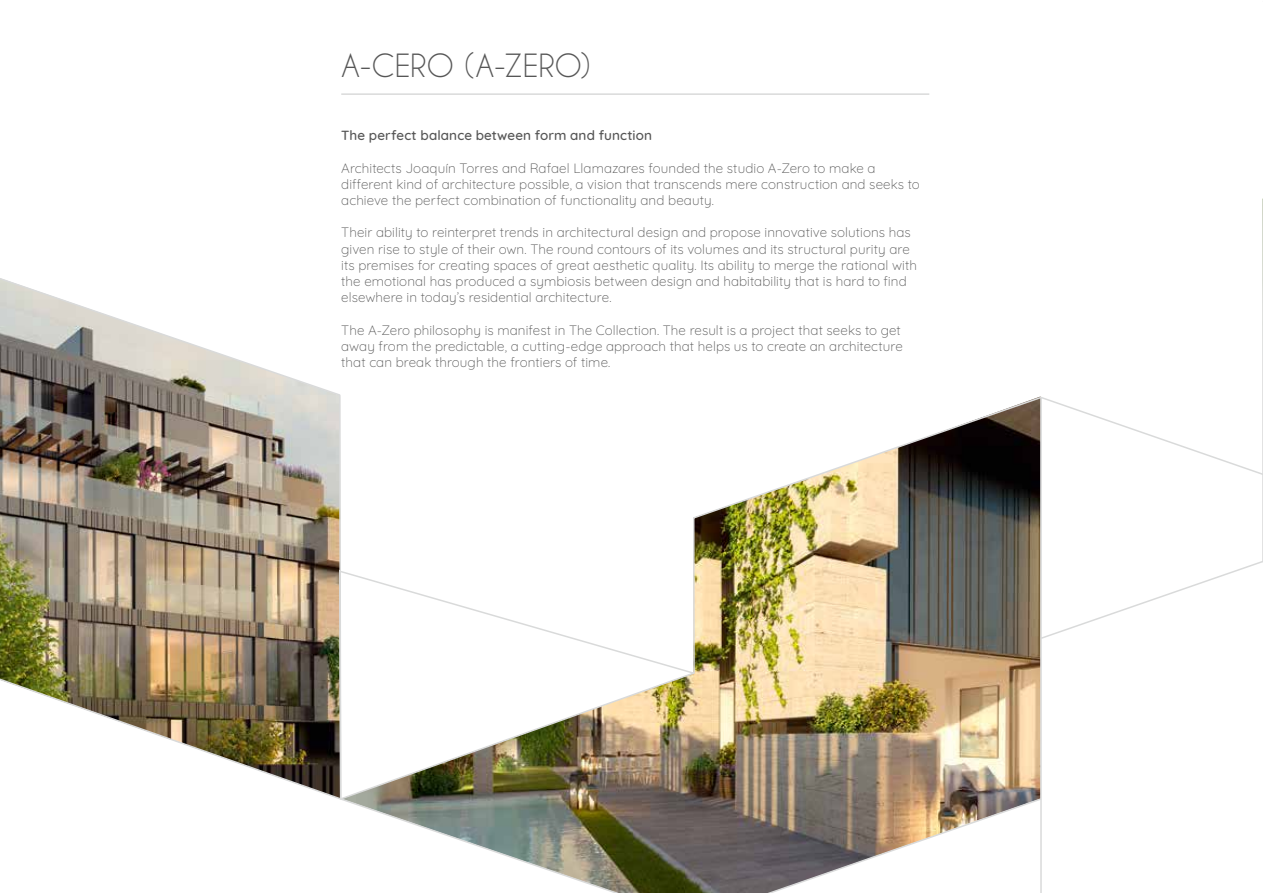
<style>
.page{position:relative;width:1263px;height:893px;background:#fff}
.page>*{position:absolute;margin:0;border:0;box-sizing:border-box;transform-origin:0 0}
.t1{font:30px "Caviar Dreams";letter-spacing:-.005em;color:#565656}
.t2{font:300 13.5px/16.2px "Quicksand";letter-spacing:.005em;color:#565656}
.t3{font:500 13.5px "Quicksand";letter-spacing:.01em;color:#565656}
</style>
<div class="page">
<img style="left:0;top:278px;width:1261px;height:615px">
<hr style="left:341px;top:93px;width:588px;height:2px;background:#d9dada">
<svg style="left:1261px;top:198px;width:2px;height:365px"></svg>
<h1 class="t1" style="left:341px;top:48px;width:251px">A-CERO (A-ZERO)</h1>
<p class="t3" style="left:341px;top:125px;width:312px">The perfect balance between form and function</p>
<p class="t2" style="left:341px;top:158px;width:580px">Architects Joaquín Torres and Rafael Llamazares founded the studio A-Zero to make a different kind of architecture possible, a vision that transcends mere construction and seeks to achieve the perfect combination of functionality and beauty.</p>
<p class="t2" style="left:341px;top:223px;width:577px">Their ability to reinterpret trends in architectural design and propose innovative solutions has given rise to style of their own. The round contours of its volumes and its structural purity are its premises for creating spaces of great aesthetic quality. Its ability to merge the rational with the emotional has produced a symbiosis between design and habitability that is hard to find elsewhere in today’s residential architecture.</p>
<p class="t2" style="left:341px;top:320px;width:563px">The A-Zero philosophy is manifest in The Collection. The result is a project that seeks to get away from the predictable, a cutting-edge approach that helps us to create an architecture that can break through the frontiers of time.</p>
</div>
